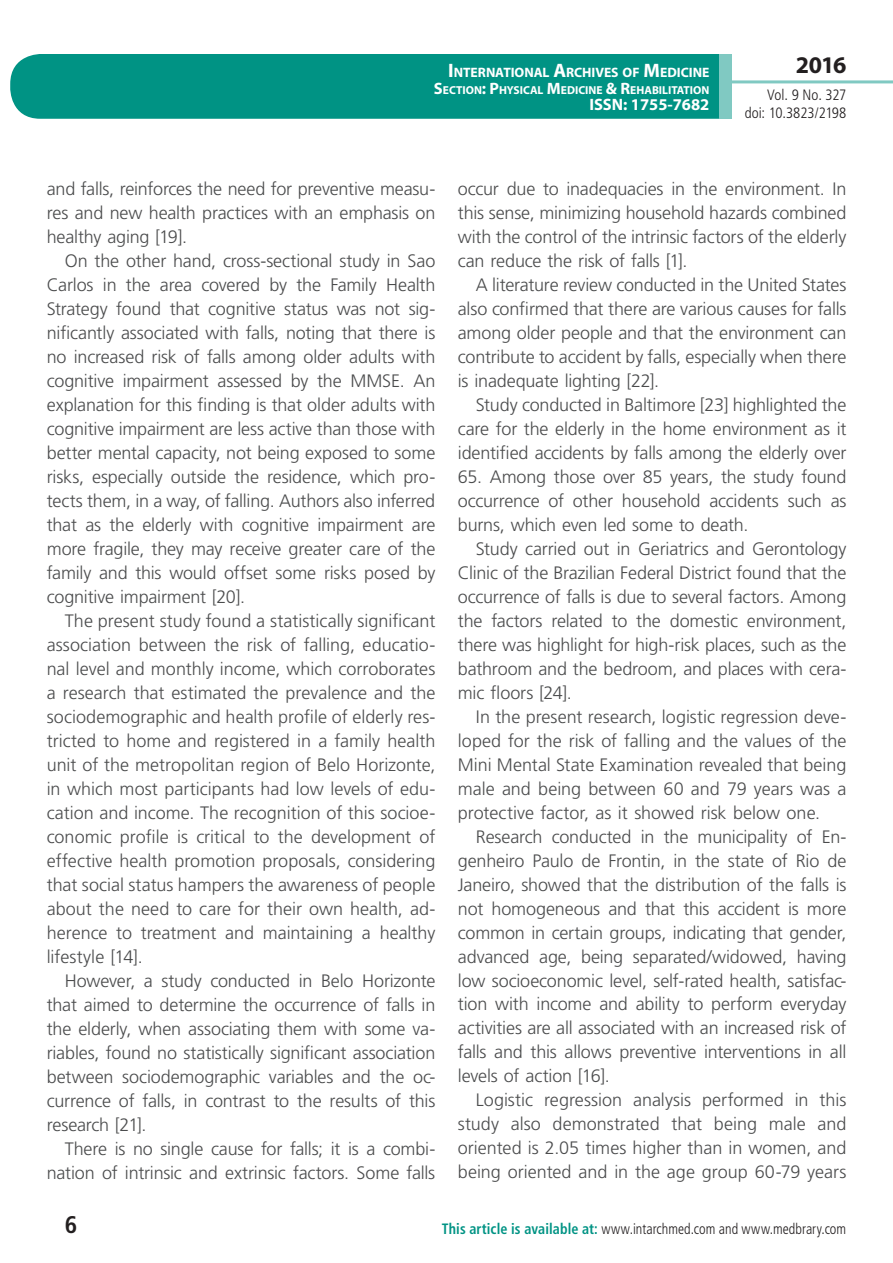
<style>
.page{position:relative;width:893px;height:1263px;background:#fff}
.page>*{position:absolute;margin:0;border:0;box-sizing:border-box;transform-origin:0 0}
.t1{font:700 24px "Myriad Pro";color:#231f20}
.t2{font:700 condensed 24px "Frutiger LT Std";color:#231f20}
.t3{font:300 18px/24px "Frutiger LT Std";letter-spacing:-.01em;color:#4b4c4d;text-align:justify}
.t4{font:700 16.5px "Myriad Pro";color:#fff}
.t5{font:300 condensed 15px "Frutiger LT Std";letter-spacing:.005em;color:#231f20;scale:.94 1}
.t6{font:300 condensed 15px/18px "Frutiger LT Std";letter-spacing:.005em;color:#231f20;text-align:right}
.t7{font:700 13.65px "Myriad Pro";letter-spacing:-.005em;color:#fff}
.t8{font:700 11.55px "Myriad Pro";color:#fff}
.s1{font-size:19.5px}
.s2{font-size:16.5px}
.s3{font-weight:700;color:#009384}
</style>
<div class="page">
<div style="left:10px;top:54px;width:775px;height:65px;background:#009384;border-radius:30px"></div>
<div style="left:732px;top:0;width:161px;height:157px;background:#fff"></div>
<hr style="left:730px;top:80px;width:163px;height:3px;background:#80c9c2">
<div style="left:719px;top:54px;width:13px;height:65px;background:#80c9c2"></div>
<p class="t7" style="left:448px;top:64px;width:263px"><span class="s1">I</span>NTERNATIONAL <span class="s1">A</span>RCHIVES OF <span class="s1">M</span>EDICINE</p>
<p class="t8" style="left:434px;top:82px;width:277px"><span class="s2">S</span>ECTION<span class="s2">: P</span>HYSICAL <span class="s2">M</span>EDICINE <span class="s2">&amp; R</span>EHABILITATION</p>
<p class="t4" style="left:589px;top:94px;width:122px">ISSN: 1755-7682</p>
<h1 class="t1" style="left:796px;top:49px;width:52px">2016</h1>
<p class="t6" style="left:745px;top:86px;width:103px">Vol. 9 No. 327 doi: 10.3823/2198</p>
<p class="t3" style="left:47px;top:177px;width:390px">and falls, reinforces the need for preventive measu&shy;res and new health practices with an emphasis on healthy aging [19].</p>
<p class="t3" style="left:47px;top:249px;width:390px;text-indent:18px">On the other hand, cross-sectional study in Sao Carlos in the area covered by the Family Health Strategy found that cognitive status was not sig&shy;nificantly associated with falls, noting that there is no increased risk of falls among older adults with cognitive impairment assessed by the MMSE. An explanation for this finding is that older adults with cognitive impairment are less active than those with better mental capacity, not being exposed to some risks, especially outside the residence, which pro&shy;tects them, in a way, of falling. Authors also inferred that as the elderly with cognitive impairment are more fragile, they may receive greater care of the family and this would offset some risks posed by cognitive impairment [20].</p>
<p class="t3" style="left:47px;top:609px;width:390px;text-indent:18px">The present study found a statistically significant association between the risk of falling, educatio&shy;nal level and monthly income, which corroborates a research that estimated the prevalence and the sociodemographic and health profile of elderly res&shy;tricted to home and registered in a family health unit of the metropolitan region of Belo Horizonte, in which most participants had low levels of edu&shy;cation and income. The recognition of this socioe&shy;conomic profile is critical to the development of effective health promotion proposals, considering that social status hampers the awareness of people about the need to care for their own health, ad&shy;herence to treatment and maintaining a healthy lifestyle [14].</p>
<p class="t3" style="left:47px;top:969px;width:390px;text-indent:18px">However, a study conducted in Belo Horizonte that aimed to determine the occurrence of falls in the elderly, when associating them with some va&shy;riables, found no statistically significant association between sociodemographic variables and the oc&shy;currence of falls, in contrast to the results of this research [21].</p>
<p class="t3" style="left:47px;top:1137px;width:390px;text-align:right">There is no single cause for falls; it is a combi&shy;nation of intrinsic and extrinsic factors. Some falls</p>
<p class="t3" style="left:458px;top:177px;width:390px">occur due to inadequacies in the environment. In this sense, minimizing household hazards combined with the control of the intrinsic factors of the elderly can reduce the risk of falls [1].</p>
<p class="t3" style="left:458px;top:273px;width:390px;text-indent:18px">A literature review conducted in the United States also confirmed that there are various causes for falls among older people and that the environment can contribute to accident by falls, especially when there is inadequate lighting [22].</p>
<p class="t3" style="left:458px;top:393px;width:390px;text-indent:18px">Study conducted in Baltimore [23] highlighted the care for the elderly in the home environment as it identified accidents by falls among the elderly over</p>
<p class="t3" style="left:458px;top:465px;width:390px">65. Among those over 85 years, the study found occurrence of other household accidents such as burns, which even led some to death.</p>
<p class="t3" style="left:458px;top:537px;width:390px;text-indent:18px">Study carried out in Geriatrics and Gerontology Clinic of the Brazilian Federal District found that the occurrence of falls is due to several factors. Among the factors related to the domestic environment, there was highlight for high-risk places, such as the bathroom and the bedroom, and places with cera&shy;mic floors [24].</p>
<p class="t3" style="left:458px;top:704px;width:390px;text-indent:18px">In the present research, logistic regression deve&shy;loped for the risk of falling and the values of the Mini Mental State Examination revealed that being male and being between 60 and 79 years was a protective factor, as it showed risk below one.</p>
<p class="t3" style="left:458px;top:824px;width:390px;text-indent:18px">Research conducted in the municipality of En&shy;genheiro Paulo de Frontin, in the state of Rio de Janeiro, showed that the distribution of the falls is not homogeneous and that this accident is more common in certain groups, indicating that gender, advanced age, being separated/widowed, having low socioeconomic level, self-rated health, satisfac&shy;tion with income and ability to perform everyday activities are all associated with an increased risk of falls and this allows preventive interventions in all levels of action [16].</p>
<p class="t3" style="left:458px;top:1088px;width:390px;text-indent:18px">Logistic regression analysis performed in this study also demonstrated that being male and oriented is 2.05 times higher than in women, and being oriented and in the age group 60-79 years</p>
<h1 class="t2" style="left:65px;top:1210px;width:14px">6</h1>
<p class="t5" style="left:442px;top:1220px;width:432px"><span class="s3">This article is available at:</span> www.intarchmed.com and www.medbrary.com</p>
</div>
